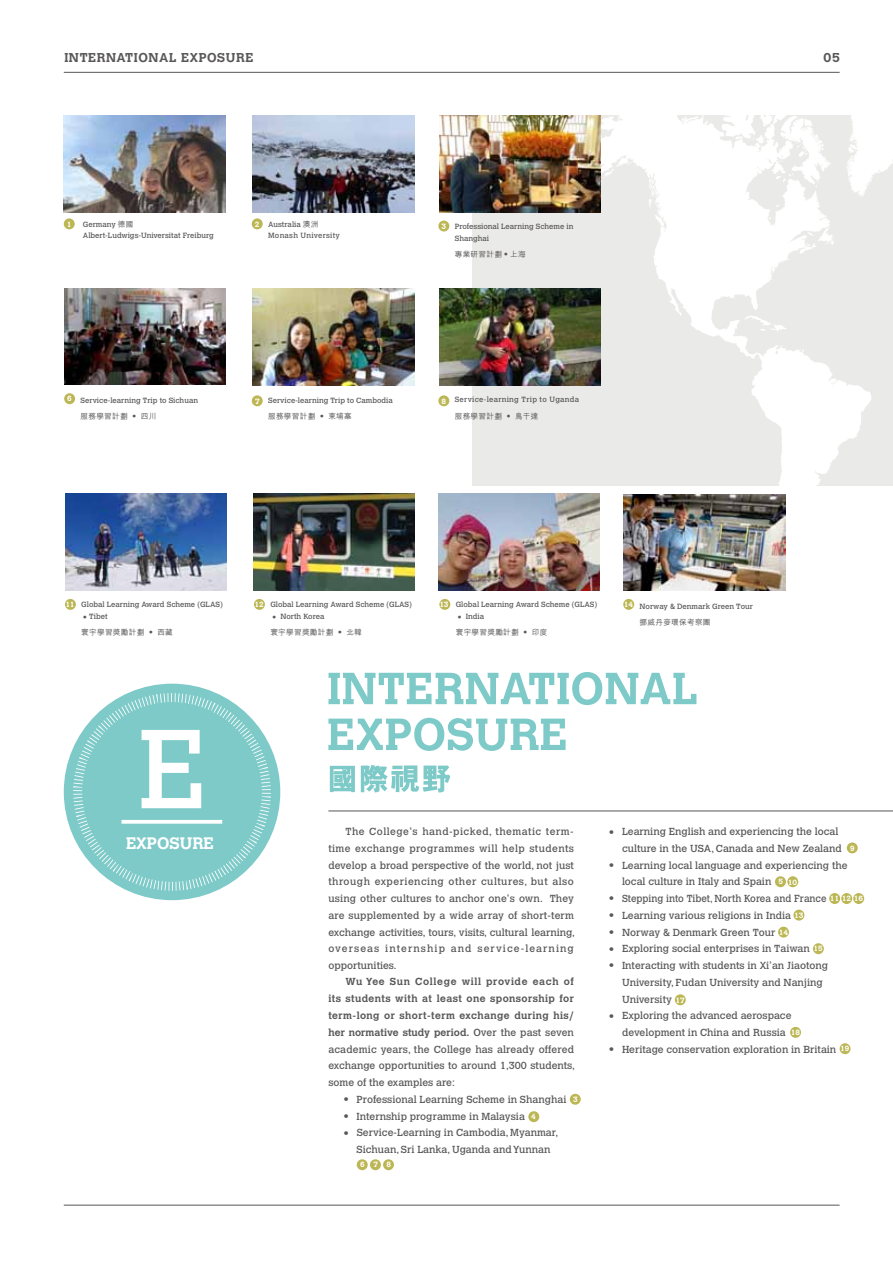
<style>
.page{position:relative;width:893px;height:1263px;background:#fff}
.page>*{position:absolute;margin:0;border:0;box-sizing:border-box;transform-origin:0 0}
.t1{font:700 16.5px "Calvert MT Std";color:#fff}
.t2{font:700 12.75px "Calvert MT Std";letter-spacing:.05em;color:#595757}
.t3{font:10.2px/16.8px "Calvert";color:#595757;text-align:justify}
.t4{font:700 10.2px/16.8px "Calvert MT Std";letter-spacing:.02em;color:#595757;text-align:justify}
.t5{font:10.2px "Calvert";color:#595757;scale:.95 1}
.t6{font:500 7.65px "M Hei HK";letter-spacing:.035em;color:#595757}
.t7{font:7.5px/11.2px "Calvert";color:#595757}
.t8{font:7.5px/11.2px "Calvert";letter-spacing:.035em;color:#595757}
.t9{font:700 7.5px "Calvert MT Std";color:#fff}
.s1{font-family:"M Hei HK";font-weight:500;font-size:7.65px}
.s2{font-family:"Calvert MT Std";font-weight:700;color:#fff}
.s3{font-family:"Calvert";font-weight:400}
.s4{font-family:"M Hei HK";font-weight:500}
</style>
<div class="page">
<div style="left:472px;top:116px;width:421px;height:370px;background:#eaeae8"></div>
<svg style="left:580px;top:71px;width:313px;height:476px"></svg>
<hr style="left:64px;top:1205px;width:776px;height:1px;background:#595757">
<svg style="left:330px;top:765px;width:120px;height:27px"></svg>
<svg style="left:328px;top:718px;width:238px;height:33px"></svg>
<hr style="left:328px;top:811px;width:565px;height:1px;background:#595757">
<div style="left:64px;top:684px;width:216px;height:216px;background:#7dcac8;border-radius:50%"></div>
<div style="left:73px;top:693px;width:198px;height:198px;border:9px dashed #fff;border-radius:50%"></div>
<svg style="left:142px;top:730px;width:59px;height:78px"></svg>
<svg style="left:122px;top:820px;width:100px;height:4px"></svg>
<img style="left:253px;top:494px;width:161px;height:97px">
<div style="left:254px;top:599px;width:11px;height:11px;background:#bcb754;border-radius:50%"></div>
<img style="left:66px;top:494px;width:160px;height:97px">
<div style="left:65px;top:599px;width:11px;height:11px;background:#bcb754;border-radius:50%"></div>
<img style="left:64px;top:115px;width:161px;height:98px">
<div style="left:64px;top:218px;width:11px;height:11px;background:#bcb754;border-radius:50%"></div>
<img style="left:252px;top:115px;width:162px;height:98px">
<div style="left:252px;top:218px;width:11px;height:11px;background:#bcb754;border-radius:50%"></div>
<img style="left:623px;top:494px;width:162px;height:97px">
<div style="left:623px;top:599px;width:11px;height:11px;background:#bcb754;border-radius:50%"></div>
<svg style="left:328px;top:672px;width:368px;height:33px"></svg>
<img style="left:438px;top:494px;width:162px;height:97px">
<div style="left:439px;top:599px;width:11px;height:11px;background:#bcb754;border-radius:50%"></div>
<img style="left:252px;top:288px;width:162px;height:97px">
<div style="left:252px;top:395px;width:11px;height:11px;background:#bcb754;border-radius:50%"></div>
<img style="left:64px;top:288px;width:161px;height:97px">
<div style="left:64px;top:393px;width:11px;height:11px;background:#bcb754;border-radius:50%"></div>
<div style="left:528px;top:1111px;width:11px;height:11px;background:#bcb754;border-radius:50%"></div>
<div style="left:570px;top:1094px;width:11px;height:11px;background:#bcb754;border-radius:50%"></div>
<div style="left:847px;top:842px;width:11px;height:11px;background:#bcb754;border-radius:50%"></div>
<div style="left:370px;top:1159px;width:11px;height:11px;background:#bcb754;border-radius:50%"></div>
<div style="left:357px;top:1159px;width:11px;height:11px;background:#bcb754;border-radius:50%"></div>
<div style="left:383px;top:1159px;width:11px;height:11px;background:#bcb754;border-radius:50%"></div>
<div style="left:787px;top:876px;width:11px;height:11px;background:#bcb754;border-radius:50%"></div>
<div style="left:829px;top:893px;width:11px;height:11px;background:#bcb754;border-radius:50%"></div>
<div style="left:841px;top:893px;width:11px;height:11px;background:#bcb754;border-radius:50%"></div>
<div style="left:793px;top:910px;width:11px;height:10px;background:#bcb754;border-radius:50%"></div>
<div style="left:778px;top:927px;width:11px;height:10px;background:#bcb754;border-radius:50%"></div>
<div style="left:813px;top:943px;width:11px;height:11px;background:#bcb754;border-radius:50%"></div>
<div style="left:853px;top:893px;width:11px;height:11px;background:#bcb754;border-radius:50%"></div>
<div style="left:675px;top:994px;width:11px;height:11px;background:#bcb754;border-radius:50%"></div>
<div style="left:790px;top:1027px;width:11px;height:11px;background:#bcb754;border-radius:50%"></div>
<div style="left:775px;top:876px;width:11px;height:11px;background:#bcb754;border-radius:50%"></div>
<hr style="left:64px;top:72px;width:776px;height:1px;background:#595757">
<div style="left:840px;top:1043px;width:10px;height:11px;background:#bcb754;border-radius:50%"></div>
<img style="left:439px;top:115px;width:162px;height:98px">
<div style="left:438px;top:221px;width:11px;height:10px;background:#bcb754;border-radius:50%"></div>
<img style="left:439px;top:288px;width:162px;height:97px">
<div style="left:438px;top:395px;width:11px;height:11px;background:#bcb754;border-radius:50%"></div>
<p class="t2" style="left:64px;top:49px;width:191px">INTERNATIONAL EXPOSURE</p>
<p class="t2" style="left:824px;top:49px;width:18px">05</p>
<p class="t9" style="left:67px;top:219px;width:6px">1</p>
<p class="t7" style="left:83px;top:219px;width:132px">Germany <span class="s1">德國<br></span>Albert-Ludwigs-Universitat Freiburg</p>
<p class="t8" style="left:268px;top:219px;width:73px;text-indent:-13px"><span class="s2">2</span> Australia <span class="s1">澳洲<br></span>Monash University</p>
<p class="t7" style="left:455px;top:221px;width:120px;line-height:11.9px;text-indent:-13px"><span class="s2">3</span> Professional Learning Scheme in<br>Shanghai</p>
<p class="t6" style="left:455px;top:248px;width:72px">專業研習計劃• 上海</p>
<p class="t7" style="left:67px;top:395px;width:132px"><sup>6</sup> Service-learning Trip to Sichuan</p>
<p class="t6" style="left:81px;top:411px;width:77px">服務學習計劃 • 四川</p>
<p class="t7" style="left:255px;top:395px;width:139px"><span class="s2">7</span> Service-learning Trip to Cambodia</p>
<p class="t6" style="left:268px;top:411px;width:85px">服務學習計劃 • 柬埔寨</p>
<p class="t8" style="left:442px;top:394px;width:139px"><span class="s2">8</span> Service-learning Trip to Uganda</p>
<p class="t6" style="left:455px;top:410px;width:85px">服務學習計劃 • 鳥干達</p>
<p class="t7" style="left:65px;top:599px;width:159px"><span class="s2">11</span> Global Learning Award Scheme (GLAS)</p>
<p class="t7" style="left:81px;top:611px;width:28px"><span class="s1">•</span> Tibet</p>
<p class="t6" style="left:81px;top:627px;width:93px">寰宇學習獎勵計劃 • 西藏</p>
<p class="t7" style="left:254px;top:599px;width:159px"><span class="s2">12</span> Global Learning Award Scheme (GLAS)</p>
<p class="t7" style="left:270px;top:611px;width:56px"><span class="s1">•</span> North Korea</p>
<p class="t6" style="left:270px;top:627px;width:93px">寰宇學習獎勵計劃 • 北韓</p>
<p class="t7" style="left:439px;top:599px;width:159px"><span class="s2">13</span> Global Learning Award Scheme (GLAS)</p>
<p class="t7" style="left:456px;top:611px;width:30px"><span class="s1">•</span> India</p>
<p class="t6" style="left:456px;top:627px;width:93px">寰宇學習獎勵計劃 • 印度</p>
<p class="t7" style="left:624px;top:601px;width:131px"><sup>14</sup> Norway &amp; Denmark Green Tour</p>
<p class="t6" style="left:640px;top:616px;width:72px">挪威丹麥環保考察團</p>
<h1 class="t1" style="left:126px;top:833px;width:89px">EXPOSURE</h1>
<p class="t3" style="left:328px;top:823px;width:248px;text-indent:17px">The College's hand-picked, thematic term&shy;time exchange programmes will help students develop a broad perspective of the world, not just through experiencing other cultures, but also using other cultures to anchor one's own. They are supplemented by a wide array of short-term exchange activities, tours, visits, cultural learning, overseas internship and service-learning opportunities.</p>
<p class="t4" style="left:328px;top:973px;width:247px;text-indent:17px">Wu Yee Sun College will provide each of its students with at least one sponsorship for term-long or short-term exchange during his/ her normative study period. <span class="s3">Over the past seven</span></p>
<p class="t3" style="left:328px;top:1041px;width:248px">academic years, the College has already offered exchange opportunities to around 1,300 students, some of the examples are:</p>
<p class="t3" style="left:341px;top:1091px;width:227px"><span class="s4">‧</span> Professional Learning Scheme in Shanghai</p>
<p class="t3" style="left:341px;top:1108px;width:185px"><span class="s4">‧</span> Internship programme in Malaysia</p>
<p class="t3" style="left:341px;top:1124px;width:218px"><span class="s4">‧</span> Service-Learning in Cambodia, Myanmar,</p>
<p class="t3" style="left:357px;top:1141px;width:195px">Sichuan, Sri Lanka, Uganda and Yunnan</p>
<p class="t9" style="left:573px;top:1094px;width:6px">3</p>
<p class="t9" style="left:531px;top:1112px;width:6px">4</p>
<p class="t9" style="left:360px;top:1160px;width:32px">678</p>
<p class="t3" style="left:606px;top:823px;width:233px"><span class="s4">‧</span> Learning English and experiencing the local</p>
<p class="t3" style="left:622px;top:840px;width:221px">culture in the USA, Canada and New Zealand</p>
<p class="t3" style="left:606px;top:857px;width:243px"><span class="s4">‧</span> Learning local language and experiencing the</p>
<p class="t3" style="left:622px;top:873px;width:151px">local culture in Italy and Spain</p>
<p class="t5" style="left:606px;top:893px;width:233px"><span class="s4">‧</span> Stepping into Tibet, North Korea and France</p>
<p class="t3" style="left:606px;top:907px;width:186px"><span class="s4">‧</span> Learning various religions in India</p>
<p class="t3" style="left:606px;top:924px;width:170px"><span class="s4">‧</span> Norway &amp; Denmark Green Tour</p>
<p class="t3" style="left:606px;top:940px;width:205px"><span class="s4">‧</span> Exploring social enterprises in Taiwan</p>
<p class="t3" style="left:606px;top:957px;width:223px"><span class="s4">‧</span> Interacting with students in Xi’an Jiaotong</p>
<p class="t3" style="left:622px;top:974px;width:202px">University, Fudan University and Nanjing</p>
<p class="t3" style="left:622px;top:991px;width:51px">University</p>
<p class="t3" style="left:606px;top:1007px;width:186px"><span class="s4">‧</span> Exploring the advanced aerospace</p>
<p class="t3" style="left:622px;top:1024px;width:165px">development in China and Russia</p>
<p class="t3" style="left:606px;top:1041px;width:231px"><span class="s4">‧</span> Heritage conservation exploration in Britain</p>
<p class="t9" style="left:850px;top:843px;width:6px">9</p>
<p class="t9" style="left:788px;top:877px;width:11px">10</p>
<p class="t9" style="left:778px;top:877px;width:6px">5</p>
<p class="t9" style="left:830px;top:894px;width:35px">11 12 16</p>
<p class="t9" style="left:794px;top:910px;width:11px">13</p>
<p class="t9" style="left:779px;top:927px;width:11px">14</p>
<p class="t9" style="left:813px;top:944px;width:11px">15</p>
<p class="t9" style="left:675px;top:995px;width:11px">17</p>
<p class="t9" style="left:791px;top:1028px;width:11px">18</p>
<p class="t9" style="left:840px;top:1044px;width:11px">19</p>
</div>
